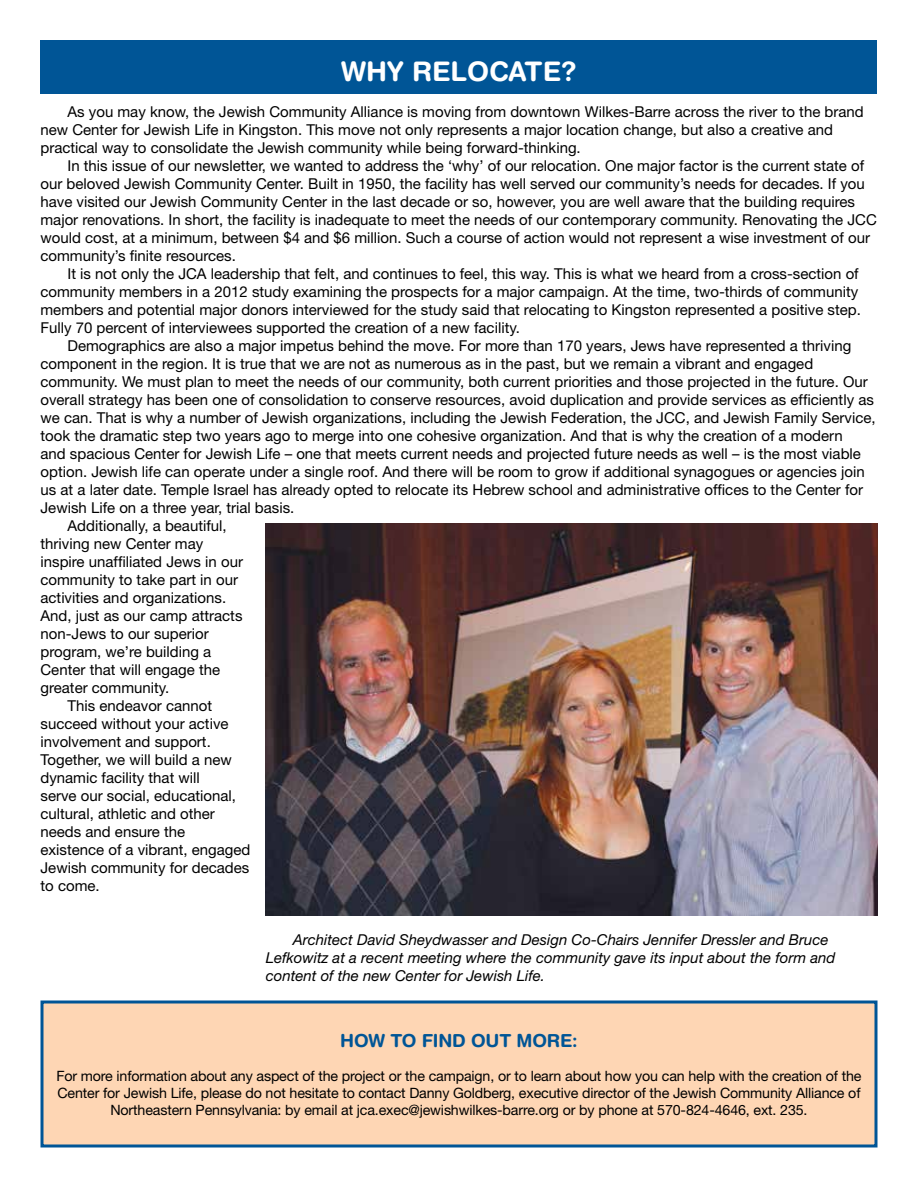
<style>
.page{position:relative;width:918px;height:1188px;background:#fff}
.page>*{position:absolute;margin:0;border:0;box-sizing:border-box;transform-origin:0 0}
.t1{font:700 27px "Helvetica Rounded";color:#fff}
.t2{font:700 18px "Helvetica Rounded";letter-spacing:-.01em;color:#005596}
.t3{font:15px/18px "Helvetica Neue";color:#000}
.t4{font:italic 15px/18px "Helvetica Neue";color:#000}
.t5{font:14.25px/17.1px "Helvetica Neue";letter-spacing:-.01em;color:#000;text-align:center}
</style>
<div class="page">
<div style="left:40px;top:40px;width:838px;height:54px;background:#005596"></div>
<div style="left:42px;top:1002px;width:834px;height:144px;background:#fed6b4"></div>
<div style="left:40px;top:1000px;width:838px;height:148px;border:3px solid #005596"></div>
<img style="left:265px;top:524px;width:613px;height:392px">
<h1 class="t1" style="left:341px;top:55px;width:111px">WHY RELOC</h1>
<h1 class="t1" style="left:509px;top:55px;width:70px">ATE ?</h1>
<p class="t3" style="left:40px;top:103px;width:825px;text-indent:27px">As you may know, the Jewish Community Alliance is moving from downtown Wilkes-Barre across the river to the brand new Center for Jewish Life in Kingston. This move not only represents a major location change, but also a creative and practical way to consolidate the Jewish community while being forward-thinking.</p>
<p class="t3" style="left:40px;top:157px;width:838px;text-indent:27px">In this issue of our newsletter, we wanted to address the ‘why’ of our relocation. One major factor is the current state of our beloved Jewish Community Center. Built in 1950, the facility has well served our community’s needs for decades. If you have visited our Jewish Community Center in the last decade or so, however, you are well aware that the building requires major renovations. In short, the facility is inadequate to meet the needs of our contemporary community. Renovating the JCC would cost, at a minimum, between $4 and $6 million. Such a course of action would not represent a wise investment of our community’s finite resources.</p>
<p class="t3" style="left:40px;top:265px;width:822px;text-indent:27px">It is not only the JCA leadership that felt, and continues to feel, this way. This is what we heard from a cross-section of community members in a 2012 study examining the prospects for a major campaign. At the time, two-thirds of community members and potential major donors interviewed for the study said that relocating to Kingston represented a positive step.<br>Fully 70 percent of interviewees supported the creation of a new facility.</p>
<p class="t3" style="left:68px;top:337px;width:785px">Demographics are also a major impetus behind the move. For more than 170 years, Jews have represented a thriving</p>
<p class="t3" style="left:40px;top:355px;width:774px">component in the region. It is true that we are not as numerous as in the past, but we remain a vibrant and engaged</p>
<p class="t3" style="left:40px;top:373px;width:829px">community. We must plan to meet the needs of our community, both current priorities and those projected in the future. Our</p>
<p class="t3" style="left:40px;top:391px;width:835px">overall strategy has been one of consolidation to conserve resources, avoid duplication and provide services as efficiently as</p>
<p class="t3" style="left:40px;top:409px;width:837px">we can. That is why a number of Jewish organizations, including the Jewish Federation, the JCC, and Jewish Family Service,</p>
<p class="t3" style="left:40px;top:427px;width:804px">took the dramatic step two years ago to merge into one cohesive organization. And that is why the creation of a modern</p>
<p class="t3" style="left:40px;top:445px;width:822px">and spacious Center for Jewish Life – one that meets current needs and projected future needs as well – is the most viable</p>
<p class="t3" style="left:40px;top:463px;width:826px">option. Jewish life can operate under a single roof. And there will be room to grow if additional synagogues or agencies join</p>
<p class="t3" style="left:40px;top:481px;width:824px">us at a later date. Temple Israel has already opted to relocate its Hebrew school and administrative offices to the Center for</p>
<p class="t3" style="left:40px;top:499px;width:255px">Jewish Life on a three year, trial basis.</p>
<p class="t3" style="left:68px;top:517px;width:161px">Additionally, a beautiful,</p>
<p class="t3" style="left:40px;top:535px;width:164px">thriving new Center may</p>
<p class="t3" style="left:40px;top:553px;width:204px">inspire unaffiliated Jews in our</p>
<p class="t3" style="left:40px;top:571px;width:199px">community to take part in our</p>
<p class="t3" style="left:40px;top:589px;width:187px">activities and organizations.</p>
<p class="t3" style="left:40px;top:607px;width:204px">And, just as our camp attracts</p>
<p class="t3" style="left:40px;top:625px;width:170px">non-Jews to our superior</p>
<p class="t3" style="left:40px;top:643px;width:172px">program, we’re building a</p>
<p class="t3" style="left:40px;top:661px;width:181px">Center that will engage the</p>
<p class="t3" style="left:40px;top:679px;width:130px">greater community.</p>
<p class="t3" style="left:68px;top:697px;width:146px">This endeavor cannot</p>
<p class="t3" style="left:40px;top:715px;width:190px">succeed without your active</p>
<p class="t3" style="left:40px;top:733px;width:172px">involvement and support.</p>
<p class="t3" style="left:40px;top:751px;width:193px">Together, we will build a new</p>
<p class="t3" style="left:40px;top:769px;width:161px">dynamic facility that will</p>
<p class="t3" style="left:40px;top:787px;width:197px">serve our social, educational,</p>
<p class="t3" style="left:40px;top:805px;width:176px">cultural, athletic and other</p>
<p class="t3" style="left:40px;top:823px;width:146px">needs and ensure the</p>
<p class="t3" style="left:40px;top:841px;width:211px">existence of a vibrant, engaged</p>
<p class="t3" style="left:40px;top:859px;width:210px">Jewish community for decades</p>
<p class="t3" style="left:40px;top:877px;width:61px">to come.</p>
<p class="t4" style="left:266px;top:930px;width:571px;text-indent:27px">Architect David Sheydwasser and Design Co-Chairs Jennifer Dressler and Bruce<br>Lefkowitz at a recent meeting where the community gave its input about the form and content of the new Center for Jewish Life.</p>
<p class="t2" style="left:340px;top:1030px;width:239px">HOW TO FIND OUT MORE:</p>
<p class="t5" style="left:56px;top:1067px;width:807px">For more information about any aspect of the project or the campaign, or to learn about how you can help with the creation of the<br>Center for Jewish Life, please do not hesitate to contact Danny Goldberg, executive director of the Jewish Community Alliance of<br>Northeastern Pennsylvania: by email at jca.exec@jewishwilkes-barre.org or by phone at 570-824-4646, ext. 235.</p>
</div>
